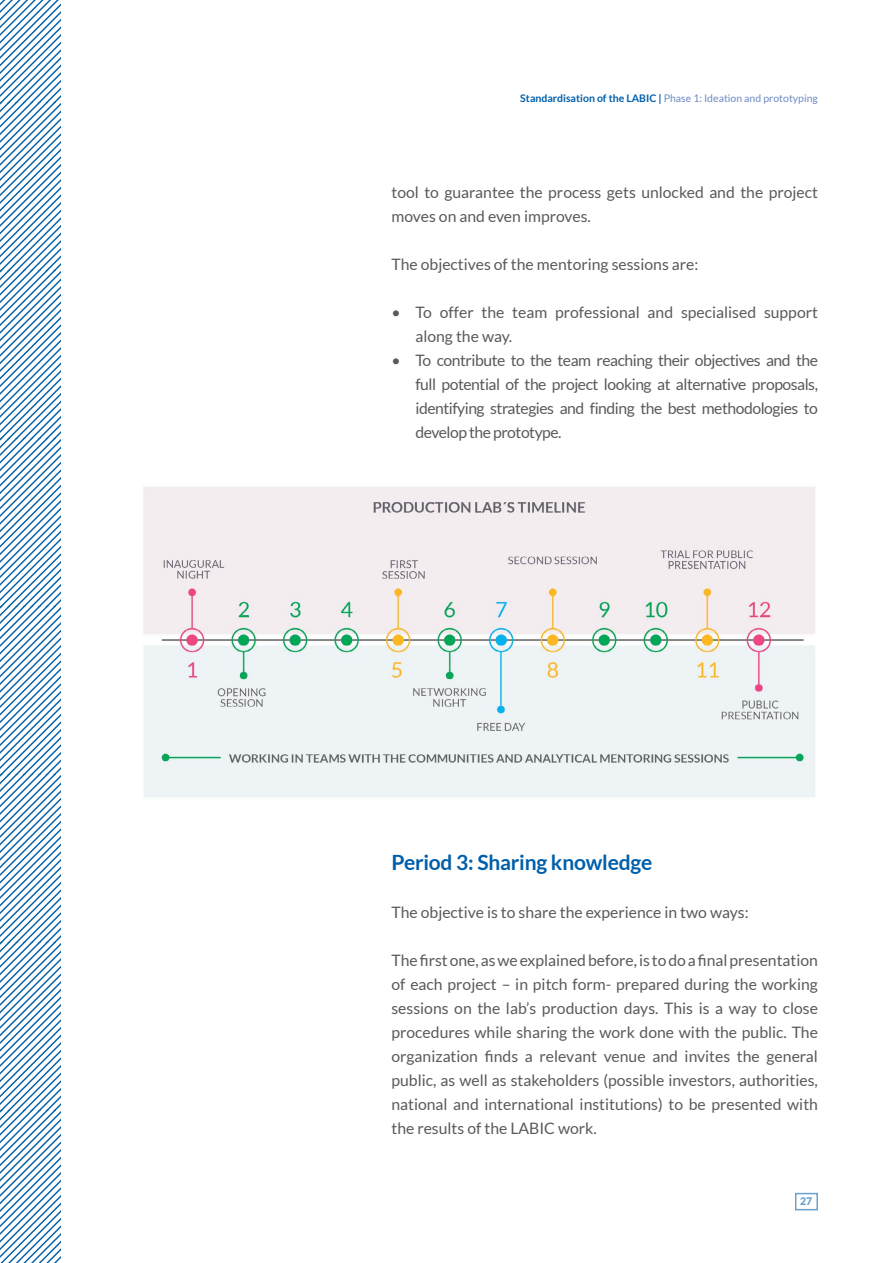
<style>
.page{position:relative;width:893px;height:1263px;background:#fff}
.page>*{position:absolute;margin:0;border:0;box-sizing:border-box;transform-origin:0 0}
.t1{font:700 21px "Lato";letter-spacing:-.01em;color:#005faa}
.t2{font:15.75px/24px "Lato";color:#58595b}
.t3{font:10.5px "Lato";color:#6d8cc4}
.t4{font:900 10.5px "Lato";color:#005faa}
.s1{font-weight:700;color:#005faa}
</style>
<div class="page">
<svg style="left:0;top:0;width:60px;height:1263px"></svg>
<img style="left:143px;top:486px;width:672px;height:312px">
<p class="t3" style="left:520px;top:92px;width:299px"><span class="s1">Standardisation of the LABIC |</span> Phase 1: Ideation and prototyping</p>
<p class="t2" style="left:391px;top:180px;width:428px">tool to guarantee the process gets unlocked and the project moves on and even improves.</p>
<p class="t2" style="left:391px;top:252px;width:308px">The objectives of the mentoring sessions are:</p>
<p class="t2" style="left:415px;top:300px;width:404px;text-indent:-24px">• To offer the team professional and specialised support along the way.</p>
<p class="t2" style="left:415px;top:348px;width:404px;text-align:justify;text-indent:-24px">• To contribute to the team reaching their objectives and the full potential of the project looking at alternative proposals, identifying strategies and finding the best methodologies to develop the prototype.</p>
<h1 class="t1" style="left:391px;top:850px;width:262px">Period 3: Sharing knowledge</h1>
<p class="t2" style="left:391px;top:900px;width:359px">The objective is to share the experience in two ways:</p>
<p class="t2" style="left:391px;top:948px;width:428px;text-align:justify">The first one, as we explained before, is to do a final presentation of each project – in pitch form- prepared during the working sessions on the lab’s production days. This is a way to close procedures while sharing the work done with the public. The organization finds a relevant venue and invites the general public, as well as stakeholders (possible investors, authorities, national and international institutions) to be presented with the results of the LABIC work.</p>
<p class="t4" style="left:800px;top:1195px;width:14px">27</p>
</div>
